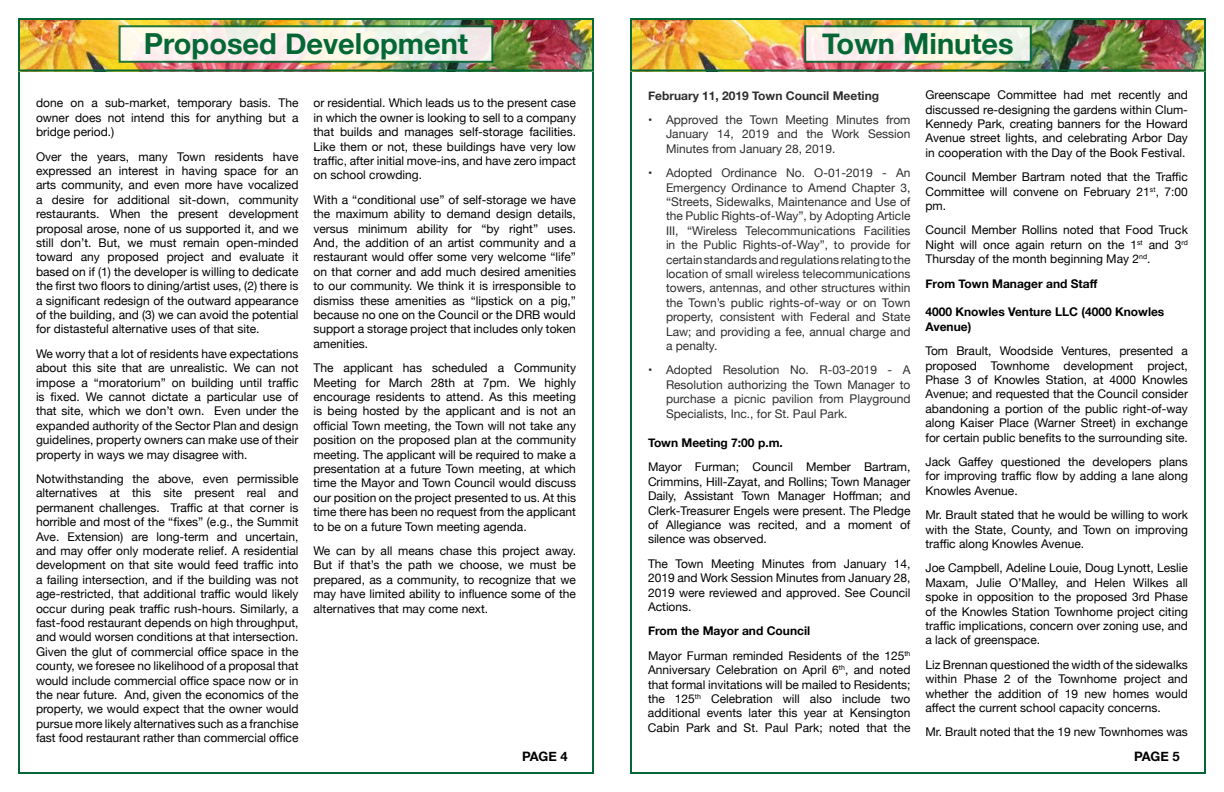
<style>
.page{position:relative;width:1224px;height:792px;background:#fff}
.page>*{position:absolute;margin:0;border:0;box-sizing:border-box;transform-origin:0 0}
.t1{font:700 29px "Helvetica Neue";color:#056735}
.t2{font:700 13px "Helvetica Neue";color:#000}
.t3{font:12px/14.4px "Helvetica Neue";color:#000;text-align:justify}
.t4{font:12px/14.4px "Helvetica Neue";color:#2e2e2e;text-align:justify}
.t5{font:700 12px/14.4px "Helvetica Neue";color:#000}
.t6{font:700 12px "Helvetica Neue";color:#2e2e2e}
.s1{font-weight:700}
</style>
<div class="page">
<img style="left:633px;top:21px;width:570px;height:48px">
<div style="left:630px;top:18px;width:576px;height:54px;border:2px solid #056735"></div>
<svg style="left:804px;top:25px;width:228px;height:38px;background:#dce0d3"></svg>
<img style="left:21px;top:21px;width:570px;height:48px">
<div style="left:18px;top:18px;width:576px;height:54px;border:2px solid #056735"></div>
<div style="left:119px;top:25px;width:374px;height:38px;background:linear-gradient(to right,#fff4ed,#efefe9);border:2px solid #056735"></div>
<h1 class="t1" style="left:144px;top:20px;width:326px">Proposed Development</h1>
<p class="t3" style="left:36px;top:97px;width:264px">done on a sub-market, temporary basis. The owner does not intend this for anything but a bridge period.)</p>
<p class="t3" style="left:36px;top:150px;width:264px">Over the years, many Town residents have expressed an interest in having space for an arts community, and even more have vocalized a desire for additional sit-down, community restaurants. When the present development proposal arose, none of us supported it, and we still don’t. But, we must remain open-minded toward any proposed project and evaluate it based on if (1) the developer is willing to dedicate the first two floors to dining/artist uses, (2) there is a significant redesign of the outward appearance of the building, and (3) we can avoid the potential for distasteful alternative uses of that site.</p>
<p class="t3" style="left:36px;top:347px;width:264px">We worry that a lot of residents have expectations about this site that are unrealistic. We can not impose a “moratorium” on building until traffic is fixed. We cannot dictate a particular use of that site, which we don’t own. Even under the expanded authority of the Sector Plan and design guidelines, property owners can make use of their property in ways we may disagree with.</p>
<p class="t3" style="left:36px;top:472px;width:264px">Notwithstanding the above, even permissible alternatives at this site present real and permanent challenges. Traffic at that corner is horrible and most of the “fixes” (e.g., the Summit Ave. Extension) are long-term and uncertain, and may offer only moderate relief. A residential development on that site would feed traffic into a failing intersection, and if the building was not age-restricted, that additional traffic would likely occur during peak traffic rush-hours. Similarly, a fast-food restaurant depends on high throughput, and would worsen conditions at that intersection.<br>Given the glut of commercial office space in the county, we foresee no likelihood of a proposal that would include commercial office space now or in the near future. And, given the economics of the property, we would expect that the owner would pursue more likely alternatives such as a franchise fast food restaurant rather than commercial office</p>
<p class="t3" style="left:314px;top:97px;width:264px">or residential. Which leads us to the present case in which the owner is looking to sell to a company that builds and manages self-storage facilities.<br>Like them or not, these buildings have very low traffic, after initial move-ins, and have zero impact on school crowding.</p>
<p class="t3" style="left:314px;top:193px;width:264px">With a “conditional use” of self-storage we have the maximum ability to demand design details, versus minimum ability for “by right” uses.<br>And, the addition of an artist community and a restaurant would offer some very welcome “life” on that corner and add much desired amenities to our community. We think it is irresponsible to dismiss these amenities as “lipstick on a pig,” because no one on the Council or the DRB would support a storage project that includes only token amenities.</p>
<p class="t3" style="left:314px;top:361px;width:264px">The applicant has scheduled a Community Meeting for March 28th at 7pm. We highly encourage residents to attend. As this meeting is being hosted by the applicant and is not an official Town meeting, the Town will not take any position on the proposed plan at the community meeting. The applicant will be required to make a presentation at a future Town meeting, at which time the Mayor and Town Council would discuss our position on the project presented to us. At this time there has been no request from the applicant to be on a future Town meeting agenda.</p>
<p class="t3" style="left:314px;top:544px;width:264px">We can by all means chase this project away.<br>But if that’s the path we choose, we must be prepared, as a community, to recognize that we may have limited ability to influence some of the alternatives that may come next.</p>
<p class="t2" style="left:522px;top:747px;width:47px">PAGE 4</p>
<h1 class="t1" style="left:822px;top:20px;width:193px">Town Minutes</h1>
<p class="t6" style="left:648px;top:86px;width:233px">February 11, 2019 Town Council Meeting</p>
<p class="t4" style="left:666px;top:113px;width:246px;text-indent:-18px">• Approved the Town Meeting Minutes from January 14, 2019 and the Work Session Minutes from January 28, 2019.</p>
<p class="t4" style="left:666px;top:166px;width:246px;text-indent:-18px">• Adopted Ordinance No. O-01-2019 - An Emergency Ordinance to Amend Chapter 3, “Streets, Sidewalks, Maintenance and Use of the Public Rights-of-Way”, by Adopting Article III, “Wireless Telecommunications Facilities in the Public Rights-of-Way”, to provide for certain standards and regulations relating to the location of small wireless telecommunications towers, antennas, and other structures within the Town’s public rights-of-way or on Town property, consistent with Federal and State Law; and providing a fee, annual charge and a penalty.</p>
<p class="t4" style="left:666px;top:364px;width:246px;text-indent:-18px">• Adopted Resolution No. R-03-2019 - A Resolution authorizing the Town Manager to purchase a picnic pavilion from Playground Specialists, Inc., for St. Paul Park.</p>
<p class="t5" style="left:648px;top:436px;width:136px">Town Meeting 7:00 p.m.</p>
<p class="t3" style="left:648px;top:461px;width:264px">Mayor Furman; Council Member Bartram, Crimmins, Hill-Zayat, and Rollins; Town Manager Daily, Assistant Town Manager Hoffman; and Clerk-Treasurer Engels were present. The Pledge of Allegiance was recited, and a moment of silence was observed.</p>
<p class="t3" style="left:648px;top:557px;width:264px">The Town Meeting Minutes from January 14, 2019 and Work Session Minutes from January 28, 2019 were reviewed and approved. See Council Actions.</p>
<p class="t3" style="left:648px;top:620px;width:264px;line-height:24.4px"><span class="s1">From the Mayor and Council<br></span>Mayor Furman reminded Residents of the 125<sup>th</sup></p>
<p class="t3" style="left:648px;top:663px;width:264px">Anniversary Celebration on April 6<sup>th</sup>, and noted that formal invitations will be mailed to Residents; the 125<sup>th</sup> Celebration will also include two additional events later this year at Kensington Cabin Park and St. Paul Park; noted that the</p>
<p class="t3" style="left:926px;top:88px;width:264px">Greenscape Committee had met recently and discussed re-designing the gardens within Clum-Kennedy Park, creating banners for the Howard Avenue street lights, and celebrating Arbor Day in cooperation with the Day of the Book Festival.</p>
<p class="t3" style="left:926px;top:170px;width:264px">Council Member Bartram noted that the Traffic Committee will convene on February 21<sup>st</sup>, 7:00 pm.</p>
<p class="t3" style="left:926px;top:224px;width:264px">Council Member Rollins noted that Food Truck Night will once again return on the 1<sup>st</sup> and 3<sup>rd </sup>Thursday of the month beginning May 2<sup>nd</sup>.</p>
<p class="t5" style="left:926px;top:276px;width:173px">From Town Manager and Staff</p>
<p class="t5" style="left:926px;top:305px;width:240px">4000 Knowles Venture LLC (4000 Knowles<br>Avenue)</p>
<p class="t3" style="left:926px;top:344px;width:264px">Tom Brault, Woodside Ventures, presented a proposed Townhome development project, Phase 3 of Knowles Station, at 4000 Knowles Avenue; and requested that the Council consider abandoning a portion of the public right-of-way along Kaiser Place (Warner Street) in exchange for certain public benefits to the surrounding site.</p>
<p class="t3" style="left:926px;top:455px;width:264px">Jack Gaffey questioned the developers plans for improving traffic flow by adding a lane along Knowles Avenue.</p>
<p class="t3" style="left:926px;top:508px;width:264px">Mr. Brault stated that he would be willing to work with the State, County, and Town on improving traffic along Knowles Avenue.</p>
<p class="t3" style="left:926px;top:562px;width:264px">Joe Campbell, Adeline Louie, Doug Lynott, Leslie Maxam, Julie O’Malley, and Helen Wilkes all spoke in opposition to the proposed 3rd Phase of the Knowles Station Townhome project citing traffic implications, concern over zoning use, and a lack of greenspace.</p>
<p class="t3" style="left:926px;top:658px;width:264px">Liz Brennan questioned the width of the sidewalks within Phase 2 of the Townhome project and whether the addition of 19 new homes would affect the current school capacity concerns.</p>
<p class="t3" style="left:926px;top:726px;width:264px">Mr. Brault noted that the 19 new Townhomes was</p>
<p class="t2" style="left:1134px;top:747px;width:47px">PAGE 5</p>
</div>
